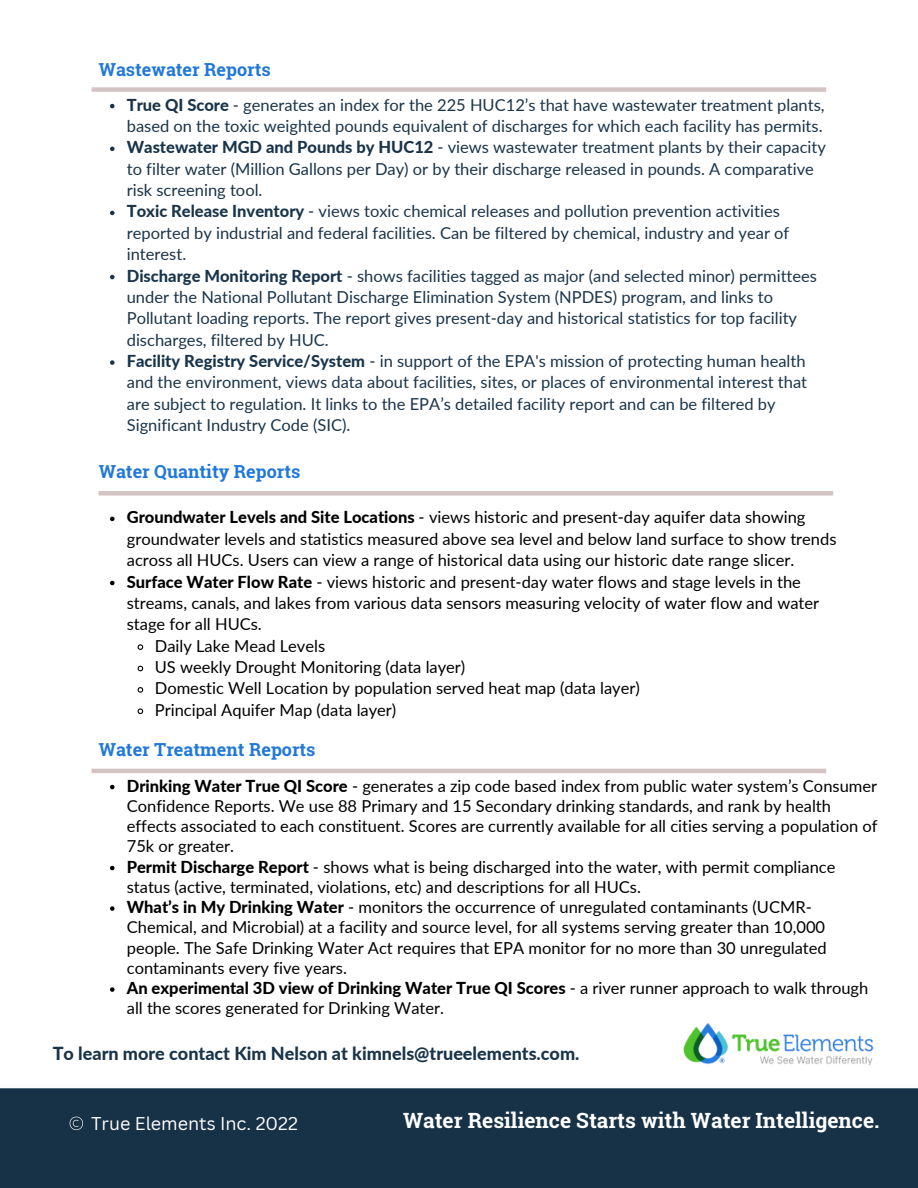
<style>
.page{position:relative;width:918px;height:1188px;background:#fff}
.page>*{position:absolute;margin:0;border:0;box-sizing:border-box;transform-origin:0 0}
.t1{font:700 21px "Roboto Slab";color:#fff}
.t2{font:700 18px "Roboto Slab";color:#2178d9}
.t3{font:800 18px "Lato";color:#19344a}
.t4{font:18px "Canva Sans";color:#fff}
.t5{font:16.5px/20.2px "Lato";color:#000}
.t6{font:16.5px/21.3px "Lato";color:#19344a}
.s1{font-weight:800}
</style>
<div class="page">
<img style="left:0;top:87px;width:918px;height:1101px">
<img style="left:674px;top:1021px;width:207px;height:43px">
<svg style="left:70px;top:1117px;width:13px;height:13px"></svg>
<div style="left:92px;top:87px;width:734px;height:5px;background:#d4c3c3"></div>
<div style="left:99px;top:491px;width:734px;height:5px;background:#d4c3c3"></div>
<svg style="left:110px;top:517px;width:5px;height:4px"></svg>
<svg style="left:110px;top:581px;width:5px;height:4px"></svg>
<svg style="left:137px;top:643px;width:7px;height:8px"></svg>
<svg style="left:137px;top:665px;width:7px;height:7px"></svg>
<svg style="left:137px;top:686px;width:7px;height:8px"></svg>
<svg style="left:137px;top:708px;width:7px;height:7px"></svg>
<svg style="left:110px;top:104px;width:5px;height:4px"></svg>
<svg style="left:110px;top:147px;width:5px;height:4px"></svg>
<svg style="left:110px;top:211px;width:5px;height:4px"></svg>
<svg style="left:110px;top:275px;width:5px;height:4px"></svg>
<svg style="left:110px;top:360px;width:5px;height:5px"></svg>
<hr style="left:92px;top:769px;width:734px;height:4px;background:#d4c3c3">
<svg style="left:110px;top:785px;width:5px;height:4px"></svg>
<svg style="left:110px;top:866px;width:5px;height:4px"></svg>
<svg style="left:110px;top:906px;width:5px;height:5px"></svg>
<svg style="left:110px;top:987px;width:5px;height:5px"></svg>
<p class="t2" style="left:99px;top:57px;width:173px">Wastewater Reports</p>
<p class="t6" style="left:127px;top:93px;width:701px"><span class="s1">True QI Score</span> - generates an index for the 225 HUC12’s that have wastewater treatment plants, based on the toxic weighted pounds equivalent of discharges for which each facility has permits.<br><span class="s1">Wastewater MGD and Pounds by HUC12</span> - views wastewater treatment plants by their capacity to filter water (Million Gallons per Day) or by their discharge released in pounds. A comparative risk screening tool.<br><span class="s1">Toxic Release Inventory</span> - views toxic chemical releases and pollution prevention activities reported by industrial and federal facilities. Can be filtered by chemical, industry and year of interest.<br><span class="s1">Discharge Monitoring Report</span> - shows facilities tagged as major (and selected minor) permittees under the National Pollutant Discharge Elimination System (NPDES) program, and links to Pollutant loading reports. The report gives present-day and historical statistics for top facility discharges, filtered by HUC.<br><span class="s1">Facility Registry Service/System</span> - in support of the EPA's mission of protecting human health and the environment, views data about facilities, sites, or places of environmental interest that are subject to regulation. It links to the EPA’s detailed facility report and can be filtered by Significant Industry Code (SIC).</p>
<p class="t2" style="left:99px;top:460px;width:203px">Water Quantity Reports</p>
<p class="t5" style="left:127px;top:507px;width:680px"><span class="s1">Groundwater Levels and Site Locations</span> - views historic and present-day aquifer data showing</p>
<p class="t5" style="left:127px;top:528px;width:711px">groundwater levels and statistics measured above sea level and below land surface to show trends</p>
<p class="t5" style="left:127px;top:549px;width:669px">across all HUCs. Users can view a range of historical data using our historic date range slicer.</p>
<p class="t5" style="left:127px;top:571px;width:676px"><span class="s1">Surface Water Flow Rate</span> - views historic and present-day water flows and stage levels in the</p>
<p class="t5" style="left:127px;top:592px;width:694px">streams, canals, and lakes from various data sensors measuring velocity of water flow and water</p>
<p class="t5" style="left:127px;top:613px;width:137px">stage for all HUCs.</p>
<p class="t5" style="left:155px;top:635px;width:172px">Daily Lake Mead Levels</p>
<p class="t5" style="left:155px;top:656px;width:312px">US weekly Drought Monitoring (data layer)</p>
<p class="t5" style="left:155px;top:678px;width:487px">Domestic Well Location by population served heat map (data layer)</p>
<p class="t5" style="left:155px;top:699px;width:243px">Principal Aquifer Map (data layer)</p>
<p class="t2" style="left:99px;top:737px;width:218px">Water Treatment Reports</p>
<p class="t5" style="left:127px;top:775px;width:752px"><span class="s1">Drinking Water True QI Score</span> - generates a zip code based index from public water system’s Consumer Confidence Reports. We use 88 Primary and 15 Secondary drinking standards, and rank by health effects associated to each constituent. Scores are currently available for all cities serving a population of 75k or greater.<br><span class="s1">Permit Discharge Report</span> - shows what is being discharged into the water, with permit compliance status (active, terminated, violations, etc) and descriptions for all HUCs.<br><span class="s1">What’s in My Drinking Water</span> - monitors the occurrence of unregulated contaminants (UCMR-Chemical, and Microbial) at a facility and source level, for all systems serving greater than 10,000 people. The Safe Drinking Water Act requires that EPA monitor for no more than 30 unregulated contaminants every five years.<br><span class="s1">An experimental 3D view of Drinking Water True QI Scores</span> - a river runner approach to walk through all the scores generated for Drinking Water.</p>
<p class="t3" style="left:53px;top:1040px;width:528px">To learn more contact Kim Nelson at kimnels@trueelements.com.</p>
<p class="t4" style="left:91px;top:1113px;width:208px">True Elements Inc. 2022</p>
<p class="t1" style="left:403px;top:1106px;width:478px">Water Resilience Starts with Water Intelligence.</p>
</div>
